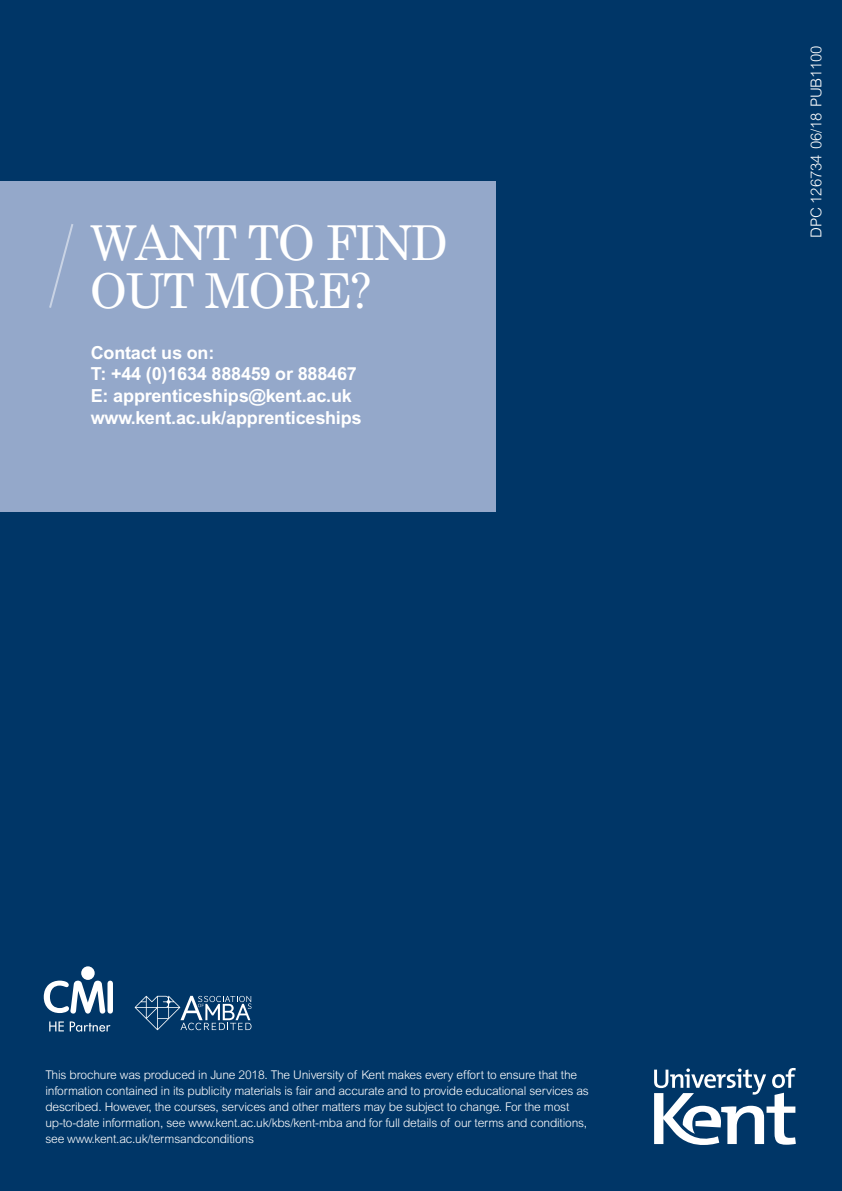
<style>
.page{position:relative;width:842px;height:1191px;background:#003667}
.page>*{position:absolute;margin:0;border:0;box-sizing:border-box;transform-origin:0 0}
.t1{font:48px/48px "Century Schoolbook";letter-spacing:-.035em;color:#fff}
.t2{font:700 18px/21.6px "Arial";letter-spacing:-.01em;color:#fff}
.t3{font:300 15px "Arial";letter-spacing:-.015em;color:#fff}
.t4{font:300 12px/16px "Arial";letter-spacing:-.015em;color:#fff}
</style>
<div class="page">
<svg style="left:654px;top:1068px;width:142px;height:77px"></svg>
<div style="left:0;top:181px;width:495px;height:331px;background:#94a8ca"></div>
<svg style="left:49px;top:224px;width:25px;height:84px"></svg>
<svg style="left:135px;top:995px;width:116px;height:35px"></svg>
<div style="left:107px;top:980px;width:6px;height:33px;background:#fff;border-radius:3px"></div>
<svg style="left:44px;top:980px;width:61px;height:33px"></svg>
<div style="left:81px;top:966px;width:14px;height:14px;background:#fff;border-radius:50%"></div>
<svg style="left:49px;top:1021px;width:15px;height:10px"></svg>
<svg style="left:70px;top:1021px;width:40px;height:10px"></svg>
<h1 class="t1" style="left:90px;top:219px;width:360px">WANT TO FIND<br>OUT MORE?</h1>
<h2 class="t2" style="left:91px;top:343px;width:272px">Contact us on:<br>T: +44 (0)1634 888459 or 888467<br>E: apprenticeships@kent.ac.uk www.kent.ac.uk/apprenticeships</h2>
<p class="t3" style="left:811px;top:238px;width:194px;rotate:-90deg">DPC 126734 06/18 PUB1100</p>
<p class="t4" style="left:45px;top:1068px;width:545px">This brochure was produced in June 2018. The University of Kent makes every effort to ensure that the information contained in its publicity materials is fair and accurate and to provide educational services as described. However, the courses, services and other matters may be subject to change. For the most up-to-date information, see www.kent.ac.uk/kbs/kent-mba and for full details of our terms and conditions, see www.kent.ac.uk/termsandconditions</p>
</div>
